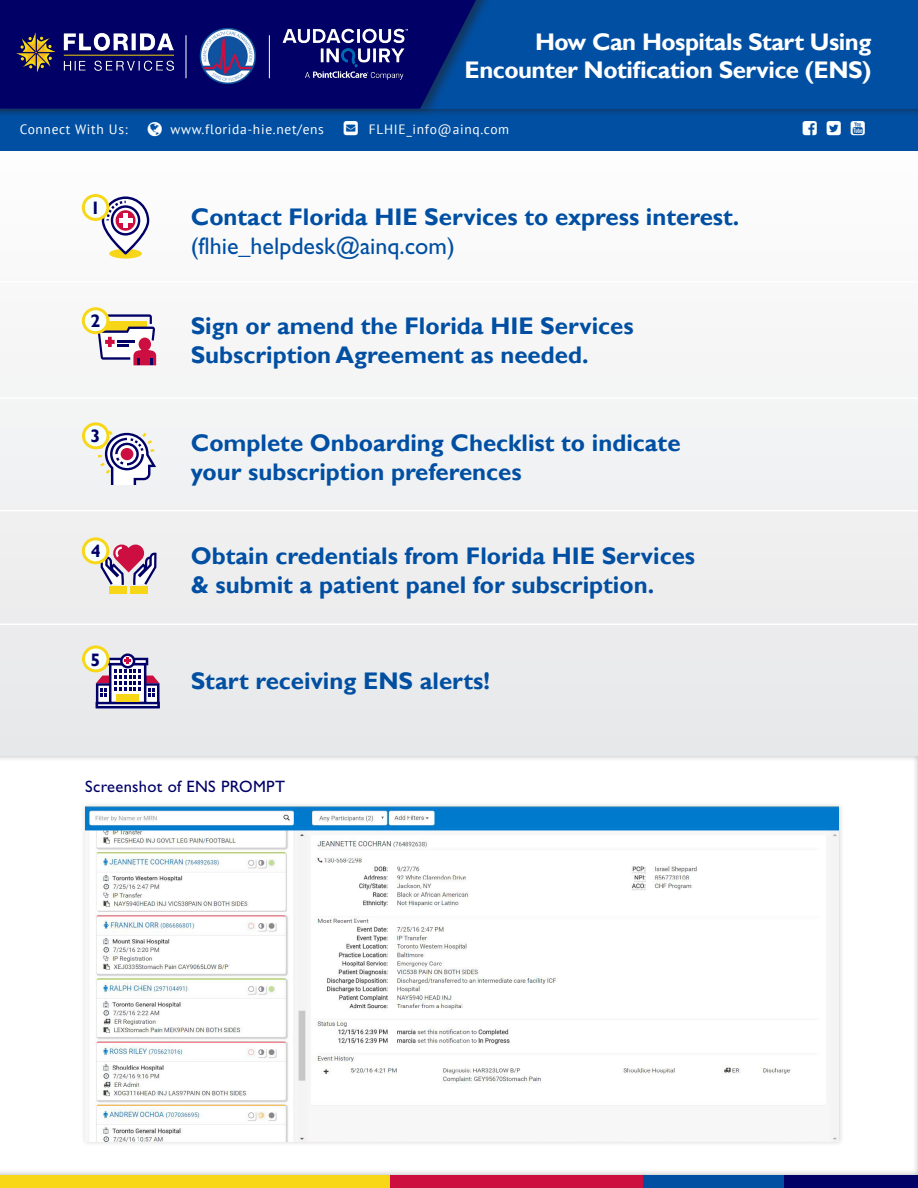
<style>
.page{position:relative;width:918px;height:1188px;background:#fff}
.page>*{position:absolute;margin:0;border:0;box-sizing:border-box;transform-origin:0 0}
.t1{font:700 24px/28.8px "Gill Sans";color:#014fa2}
.t2{font:700 24px/28.5px "Gill Sans";letter-spacing:-.02em;color:#fff;text-align:right}
.t3{font:24px "Gill Sans";color:#014fa2}
.t4{font:700 18px "Gill Sans";color:#006}
.t5{font:16.5px "Gill Sans";letter-spacing:.02em;color:#006}
.t6{font:13.5px "PT Sans";letter-spacing:.05em;color:#fff}
</style>
<div class="page">
<div style="left:0;top:1174px;width:391px;height:14px;background:#f8d718"></div>
<div style="left:643px;top:1174px;width:141px;height:14px;background:#014fa2"></div>
<div style="left:784px;top:1174px;width:134px;height:14px;background:#006"></div>
<div style="left:391px;top:1174px;width:252px;height:14px;background:#cd0f3f"></div>
<div style="left:0;top:151px;width:918px;height:1023px;background:#f2f3f4"></div>
<div style="left:109px;top:586px;width:17px;height:8px;background:#f7d617"></div>
<div style="left:131px;top:586px;width:17px;height:8px;background:#f7d617"></div>
<svg style="left:101px;top:544px;width:56px;height:41px"></svg>
<svg style="left:96px;top:653px;width:64px;height:55px"></svg>
<div style="left:83px;top:539px;width:25px;height:24px;background:#f8ffff;border-radius:50%"></div>
<div style="left:82px;top:537px;width:27px;height:27px;border:3px solid #f8d718;border-radius:50%"></div>
<div style="left:84px;top:647px;width:24px;height:24px;background:#f8ffff;border-radius:50%"></div>
<div style="left:82px;top:646px;width:28px;height:26px;border:3px solid #f8d718;border-radius:50%"></div>
<div style="left:0;top:753px;width:918px;height:422px;background:#231f20;opacity:.35"></div>
<svg style="left:98px;top:314px;width:58px;height:51px"></svg>
<div style="left:139px;top:338px;width:12px;height:13px;background:#cc0f40;border-radius:50%"></div>
<svg style="left:109px;top:249px;width:33px;height:10px"></svg>
<svg style="left:102px;top:196px;width:47px;height:59px"></svg>
<div style="left:116px;top:210px;width:20px;height:21px;background:#cc0f40;border-radius:50%"></div>
<div style="left:123px;top:213px;width:5px;height:15px;background:#fff"></div>
<div style="left:119px;top:218px;width:13px;height:5px;background:#fff"></div>
<svg style="left:98px;top:431px;width:58px;height:54px"></svg>
<div style="left:121px;top:448px;width:12px;height:12px;background:#cc0f40;border-radius:50%"></div>
<div style="left:83px;top:196px;width:25px;height:23px;background:#f8ffff;border-radius:50%"></div>
<div style="left:82px;top:194px;width:27px;height:27px;border:3px solid #f8d718;border-radius:50%"></div>
<div style="left:83px;top:309px;width:25px;height:24px;background:#f8ffff;border-radius:50%"></div>
<div style="left:82px;top:307px;width:27px;height:27px;border:3px solid #f8d718;border-radius:50%"></div>
<div style="left:84px;top:424px;width:24px;height:24px;background:#f8ffff;border-radius:50%"></div>
<div style="left:82px;top:422px;width:28px;height:27px;border:3px solid #f8d718;border-radius:50%"></div>
<hr style="left:0;top:397px;width:918px;height:2px;background:#fff">
<hr style="left:0;top:281px;width:918px;height:2px;background:#fff">
<hr style="left:0;top:510px;width:918px;height:1px;background:#fff">
<hr style="left:0;top:624px;width:918px;height:1px;background:#fff">
<div style="left:80px;top:801px;width:764px;height:346px;background:#231f20;opacity:.2"></div>
<img style="left:85px;top:807px;width:754px;height:334px">
<div style="left:0;top:0;width:918px;height:151px;background:#014fa2"></div>
<div style="left:0;top:0;width:918px;height:117px;background:#231f20;opacity:.75"></div>
<div style="left:0;top:0;width:918px;height:109px;background:#014fa2"></div>
<div style="left:0;top:0;width:497px;height:117px;background:#231f20;opacity:.5"></div>
<svg style="left:0;top:0;width:483px;height:109px;background:#00086a"></svg>
<img style="left:17px;top:33px;width:157px;height:39px">
<img style="left:199px;top:27px;width:57px;height:57px">
<img style="left:282px;top:29px;width:126px;height:51px">
<hr style="left:186px;top:35px;width:1px;height:43px;background:#fff">
<hr style="left:269px;top:35px;width:1px;height:43px;background:#fff">
<p class="t2" style="left:465px;top:28px;width:408px">How Can Hospitals Start Using<br>Encounter Notification Service (ENS)</p>
<p class="t6" style="left:20px;top:121px;width:109px">Connect With Us:</p>
<p class="t6" style="left:171px;top:121px;width:155px">www.florida-hie.net/ens</p>
<p class="t6" style="left:369px;top:121px;width:142px">FLHIE_info@ainq.com</p>
<p class="t4" style="left:91px;top:197px;width:11px">1</p>
<p class="t4" style="left:91px;top:310px;width:11px">2</p>
<p class="t4" style="left:91px;top:425px;width:11px">3</p>
<p class="t4" style="left:91px;top:540px;width:11px">4</p>
<p class="t4" style="left:91px;top:649px;width:11px">5</p>
<p class="t1" style="left:191px;top:204px;width:550px">Contact Florida HIE Services to express interest.</p>
<p class="t3" style="left:191px;top:232px;width:265px">(flhie_helpdesk@ainq.com)</p>
<p class="t1" style="left:191px;top:312px;width:444px">Sign or amend the Florida HIE Services<br>Subscription Agreement as needed.</p>
<p class="t1" style="left:191px;top:429px;width:491px">Complete Onboarding Checklist to indicate your subscription preferences</p>
<p class="t1" style="left:191px;top:542px;width:506px">Obtain credentials from Florida HIE Services &amp; submit a patient panel for subscription.</p>
<p class="t1" style="left:191px;top:667px;width:301px">Start receiving ENS alerts!</p>
<p class="t5" style="left:85px;top:777px;width:201px">Screenshot of ENS PROMPT</p>
</div>
